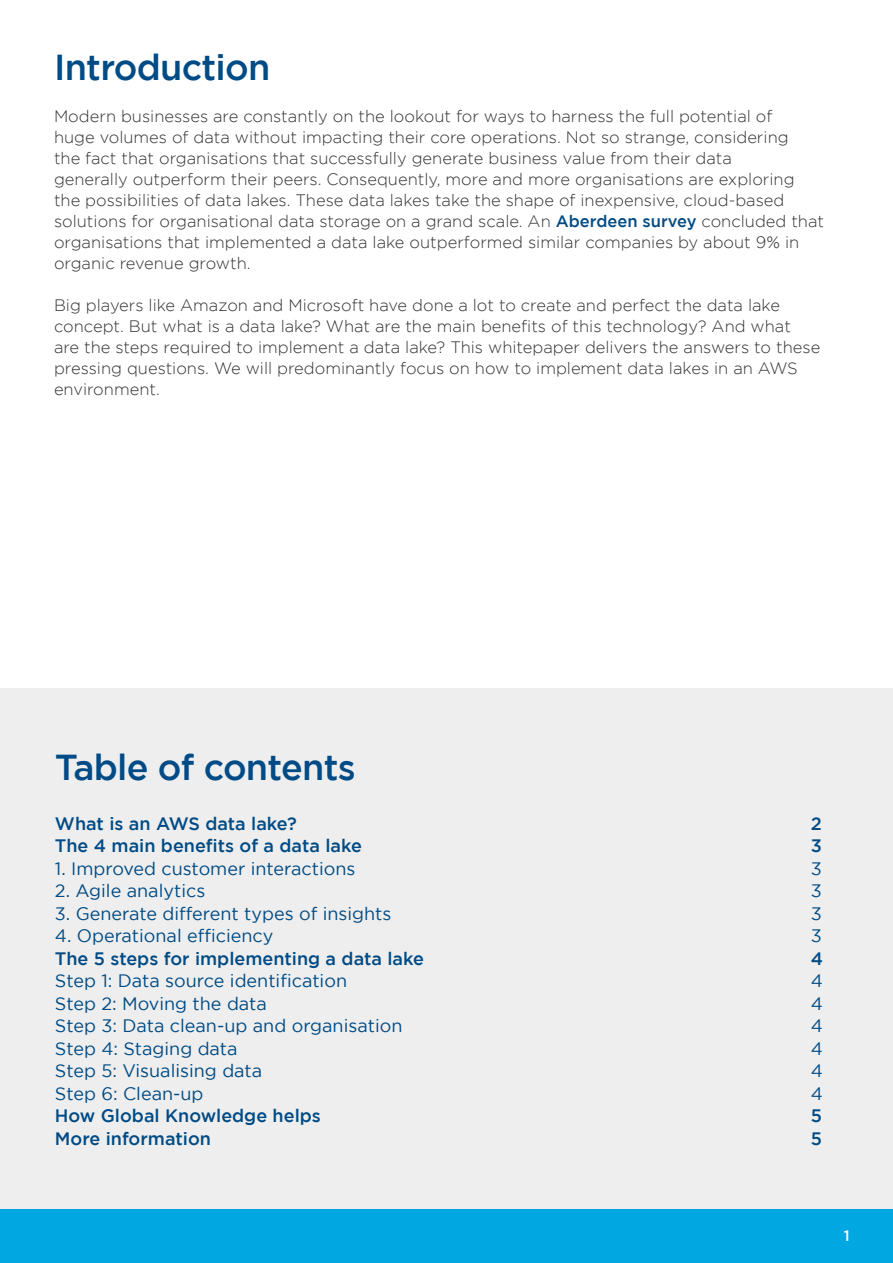
<style>
.page{position:relative;width:893px;height:1263px;background:#fff}
.page>*{position:absolute;margin:0;border:0;box-sizing:border-box;transform-origin:0 0}
.Alineastijl{font:500 36px "Gotham";letter-spacing:-.02em;color:#004b85}
.Inhoudsopgave{font:18px "Gotham";color:#004b85}
.Inhoudsopgave-2{font:500 18px "Gotham";color:#004b85}
.Alineastijl-2{font:300 16.5px/21px "Gotham";color:#323232}
.t1{font:500 15px "Gotham";color:#fff}
.s1{font-weight:500;color:#004b85}
</style>
<div class="page">
<div style="left:0;top:1208px;width:893px;height:55px;background:#00a7e1"></div>
<div style="left:0;top:689px;width:893px;height:520px;background:#eee"></div>
<p class="Alineastijl" style="left:54px;top:47px;width:218px">Introduction</p>
<p class="Alineastijl-2" style="left:54px;top:106px;width:772px">Modern businesses are constantly on the lookout for ways to harness the full potential of<br>huge volumes of data without impacting their core operations. Not so strange, considering<br>the fact that organisations that successfully generate business value from their data<br>generally outperform their peers. Consequently, more and more organisations are exploring the possibilities of data lakes. These data lakes take the shape of inexpensive, cloud-based solutions for organisational data storage on a grand scale. An <span class="s1">Aberdeen survey</span> concluded that organisations that implemented a data lake outperformed similar companies by about 9% in organic revenue growth.</p>
<p class="Alineastijl-2" style="left:54px;top:295px;width:768px">Big players like Amazon and Microsoft have done a lot to create and perfect the data lake concept. But what is a data lake? What are the main benefits of this technology? And what are the steps required to implement a data lake? This whitepaper delivers the answers to these pressing questions. We will predominantly focus on how to implement data lakes in an AWS environment.</p>
<h2 class="Alineastijl" style="left:55px;top:747px;width:302px">Table of contents</h2>
<p class="Inhoudsopgave-2" style="left:55px;top:813px;width:243px">What is an AWS data lake?</p>
<p class="Inhoudsopgave-2" style="left:811px;top:813px;width:13px">2</p>
<p class="Inhoudsopgave-2" style="left:55px;top:836px;width:309px">The 4 main benefits of a data lake</p>
<p class="Inhoudsopgave-2" style="left:811px;top:836px;width:13px">3</p>
<p class="Inhoudsopgave" style="left:55px;top:858px;width:302px">1. Improved customer interactions</p>
<p class="Inhoudsopgave" style="left:811px;top:858px;width:13px">3</p>
<p class="Inhoudsopgave" style="left:55px;top:881px;width:152px">2. Agile analytics</p>
<p class="Inhoudsopgave" style="left:811px;top:881px;width:13px">3</p>
<p class="Inhoudsopgave" style="left:55px;top:903px;width:338px">3. Generate different types of insights</p>
<p class="Inhoudsopgave" style="left:811px;top:903px;width:13px">3</p>
<p class="Inhoudsopgave" style="left:55px;top:926px;width:220px">4. Operational efficiency</p>
<p class="Inhoudsopgave" style="left:811px;top:926px;width:13px">3</p>
<p class="Inhoudsopgave-2" style="left:55px;top:948px;width:371px">The 5 steps for implementing a data lake</p>
<p class="Inhoudsopgave-2" style="left:811px;top:948px;width:14px">4</p>
<p class="Inhoudsopgave" style="left:55px;top:971px;width:294px">Step 1: Data source identification</p>
<p class="Inhoudsopgave" style="left:811px;top:971px;width:14px">4</p>
<p class="Inhoudsopgave" style="left:55px;top:993px;width:214px">Step 2: Moving the data</p>
<p class="Inhoudsopgave" style="left:811px;top:993px;width:14px">4</p>
<p class="Inhoudsopgave" style="left:55px;top:1016px;width:349px">Step 3: Data clean-up and organisation</p>
<p class="Inhoudsopgave" style="left:811px;top:1016px;width:14px">4</p>
<p class="Inhoudsopgave" style="left:55px;top:1038px;width:184px">Step 4: Staging data</p>
<p class="Inhoudsopgave" style="left:811px;top:1038px;width:14px">4</p>
<p class="Inhoudsopgave" style="left:55px;top:1061px;width:209px">Step 5: Visualising data</p>
<p class="Inhoudsopgave" style="left:811px;top:1061px;width:14px">4</p>
<p class="Inhoudsopgave" style="left:55px;top:1083px;width:150px">Step 6: Clean-up</p>
<p class="Inhoudsopgave" style="left:811px;top:1083px;width:14px">4</p>
<p class="Inhoudsopgave-2" style="left:55px;top:1106px;width:267px">How Global Knowledge helps</p>
<p class="Inhoudsopgave-2" style="left:811px;top:1106px;width:13px">5</p>
<p class="Inhoudsopgave-2" style="left:55px;top:1128px;width:158px">More information</p>
<p class="Inhoudsopgave-2" style="left:811px;top:1128px;width:13px">5</p>
<p class="t1" style="left:844px;top:1227px;width:7px">1</p>
</div>
